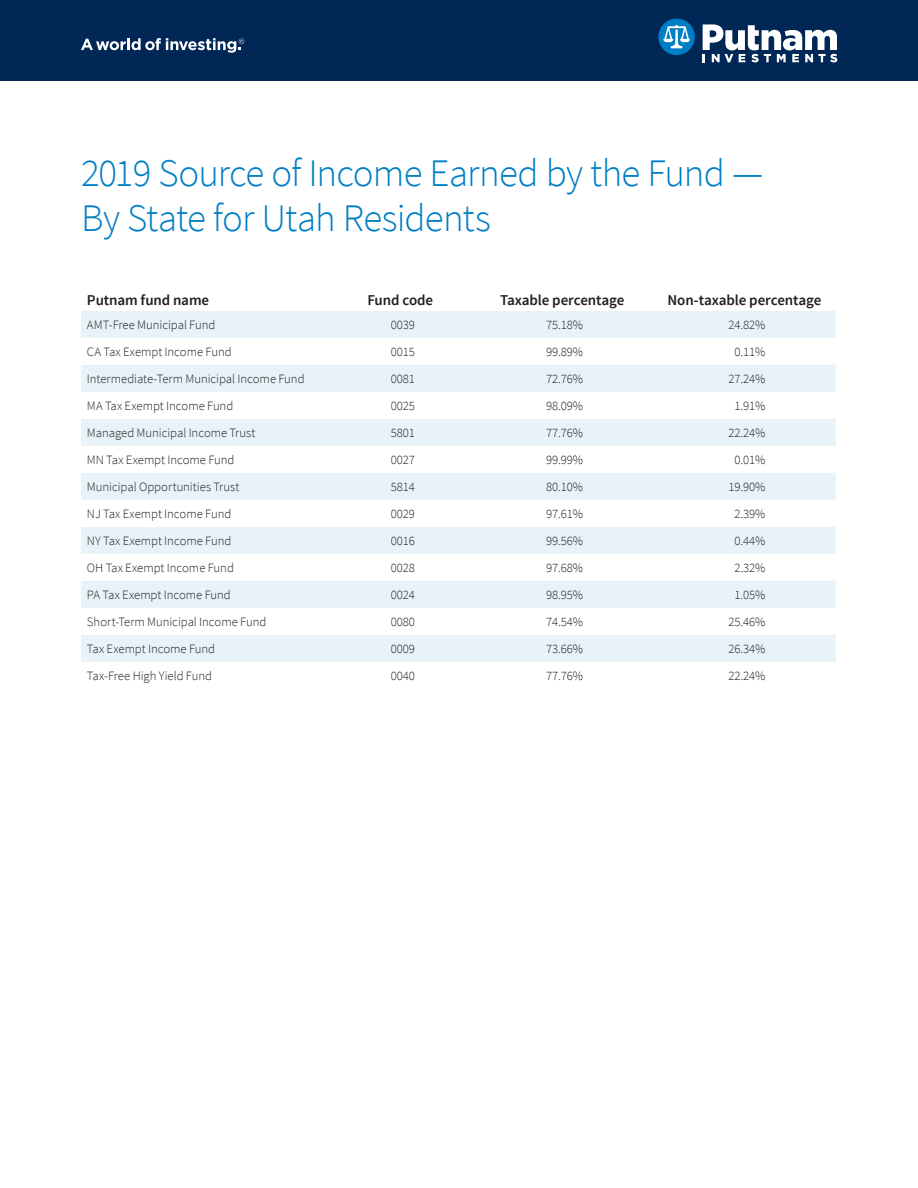
<style>
.page{position:relative;width:918px;height:1188px;background:#fff}
.page>*{position:absolute;margin:0;border:0;box-sizing:border-box;transform-origin:0 0}
.Headline{font:300 39px/45px "Source Sans Pro";letter-spacing:-.025em;color:#007ec5}
.Table_head{font:600 15px "Source Sans Pro";letter-spacing:-.01em;color:#231f20}
.Table_stub{font:300 12.75px "Source Sans Pro";letter-spacing:-.005em;color:#231f20}
.Table_nums_decimal{font:300 12.75px "Source Sans Pro";letter-spacing:-.01em;color:#231f20}
</style>
<div class="page">
<svg style="left:81px;top:311px;width:755px;height:351px;fill:#e7f3f9"></svg>
<div style="left:0;top:0;width:918px;height:81px;background:#002756"></div>
<svg style="left:658px;top:19px;width:37px;height:36px"></svg>
<svg style="left:703px;top:24px;width:134px;height:38px"></svg>
<svg style="left:81px;top:38px;width:163px;height:15px"></svg>
<p class="Headline" style="left:81px;top:151px;width:684px">2019 Source of Income Earned by the Fund —<br>By State for Utah Residents</p>
<p class="Table_head" style="left:87px;top:290px;width:124px">Putnam fund name</p>
<p class="Table_head" style="left:367px;top:290px;width:67px">Fund code</p>
<p class="Table_head" style="left:500px;top:290px;width:126px">Taxable percentage</p>
<p class="Table_head" style="left:668px;top:290px;width:155px">Non-taxable percentage</p>
<p class="Table_stub" style="left:87px;top:317px;width:130px">AMT-Free Municipal Fund</p>
<p class="Table_nums_decimal" style="left:391px;top:317px;width:26px">0039</p>
<p class="Table_nums_decimal" style="left:546px;top:317px;width:38px">75.18%</p>
<p class="Table_nums_decimal" style="left:728px;top:317px;width:38px">24.82%</p>
<p class="Table_stub" style="left:87px;top:344px;width:146px">CA Tax Exempt Income Fund</p>
<p class="Table_nums_decimal" style="left:391px;top:344px;width:26px">0015</p>
<p class="Table_nums_decimal" style="left:546px;top:344px;width:38px">99.89%</p>
<p class="Table_nums_decimal" style="left:734px;top:344px;width:32px">0.11%</p>
<p class="Table_stub" style="left:87px;top:371px;width:219px">Intermediate-Term Municipal Income Fund</p>
<p class="Table_nums_decimal" style="left:391px;top:371px;width:26px">0081</p>
<p class="Table_nums_decimal" style="left:546px;top:371px;width:38px">72.76%</p>
<p class="Table_nums_decimal" style="left:728px;top:371px;width:38px">27.24%</p>
<p class="Table_stub" style="left:87px;top:398px;width:148px">MA Tax Exempt Income Fund</p>
<p class="Table_nums_decimal" style="left:391px;top:398px;width:26px">0025</p>
<p class="Table_nums_decimal" style="left:546px;top:398px;width:38px">98.09%</p>
<p class="Table_nums_decimal" style="left:734px;top:398px;width:32px">1.91%</p>
<p class="Table_stub" style="left:87px;top:425px;width:170px">Managed Municipal Income Trust</p>
<p class="Table_nums_decimal" style="left:391px;top:425px;width:26px">5801</p>
<p class="Table_nums_decimal" style="left:546px;top:425px;width:38px">77.76%</p>
<p class="Table_nums_decimal" style="left:728px;top:425px;width:38px">22.24%</p>
<p class="Table_stub" style="left:87px;top:452px;width:149px">MN Tax Exempt Income Fund</p>
<p class="Table_nums_decimal" style="left:391px;top:452px;width:26px">0027</p>
<p class="Table_nums_decimal" style="left:546px;top:452px;width:38px">99.99%</p>
<p class="Table_nums_decimal" style="left:734px;top:452px;width:32px">0.01%</p>
<p class="Table_stub" style="left:87px;top:479px;width:154px">Municipal Opportunities Trust</p>
<p class="Table_nums_decimal" style="left:391px;top:479px;width:26px">5814</p>
<p class="Table_nums_decimal" style="left:546px;top:479px;width:38px">80.10%</p>
<p class="Table_nums_decimal" style="left:728px;top:479px;width:38px">19.90%</p>
<p class="Table_stub" style="left:87px;top:506px;width:146px">NJ Tax Exempt Income Fund</p>
<p class="Table_nums_decimal" style="left:391px;top:506px;width:26px">0029</p>
<p class="Table_nums_decimal" style="left:546px;top:506px;width:38px">97.61%</p>
<p class="Table_nums_decimal" style="left:734px;top:506px;width:32px">2.39%</p>
<p class="Table_stub" style="left:87px;top:533px;width:146px">NY Tax Exempt Income Fund</p>
<p class="Table_nums_decimal" style="left:391px;top:533px;width:26px">0016</p>
<p class="Table_nums_decimal" style="left:546px;top:533px;width:38px">99.56%</p>
<p class="Table_nums_decimal" style="left:734px;top:533px;width:32px">0.44%</p>
<p class="Table_stub" style="left:87px;top:560px;width:148px">OH Tax Exempt Income Fund</p>
<p class="Table_nums_decimal" style="left:391px;top:560px;width:26px">0028</p>
<p class="Table_nums_decimal" style="left:546px;top:560px;width:38px">97.68%</p>
<p class="Table_nums_decimal" style="left:734px;top:560px;width:32px">2.32%</p>
<p class="Table_stub" style="left:87px;top:587px;width:145px">PA Tax Exempt Income Fund</p>
<p class="Table_nums_decimal" style="left:391px;top:587px;width:26px">0024</p>
<p class="Table_nums_decimal" style="left:546px;top:587px;width:38px">98.95%</p>
<p class="Table_nums_decimal" style="left:734px;top:587px;width:32px">1.05%</p>
<p class="Table_stub" style="left:87px;top:614px;width:181px">Short-Term Municipal Income Fund</p>
<p class="Table_nums_decimal" style="left:391px;top:614px;width:26px">0080</p>
<p class="Table_nums_decimal" style="left:546px;top:614px;width:38px">74.54%</p>
<p class="Table_nums_decimal" style="left:728px;top:614px;width:38px">25.46%</p>
<p class="Table_stub" style="left:87px;top:641px;width:130px">Tax Exempt Income Fund</p>
<p class="Table_nums_decimal" style="left:391px;top:641px;width:26px">0009</p>
<p class="Table_nums_decimal" style="left:546px;top:641px;width:38px">73.66%</p>
<p class="Table_nums_decimal" style="left:728px;top:641px;width:38px">26.34%</p>
<p class="Table_stub" style="left:87px;top:668px;width:127px">Tax-Free High Yield Fund</p>
<p class="Table_nums_decimal" style="left:391px;top:668px;width:26px">0040</p>
<p class="Table_nums_decimal" style="left:546px;top:668px;width:38px">77.76%</p>
<p class="Table_nums_decimal" style="left:728px;top:668px;width:38px">22.24%</p>
</div>
